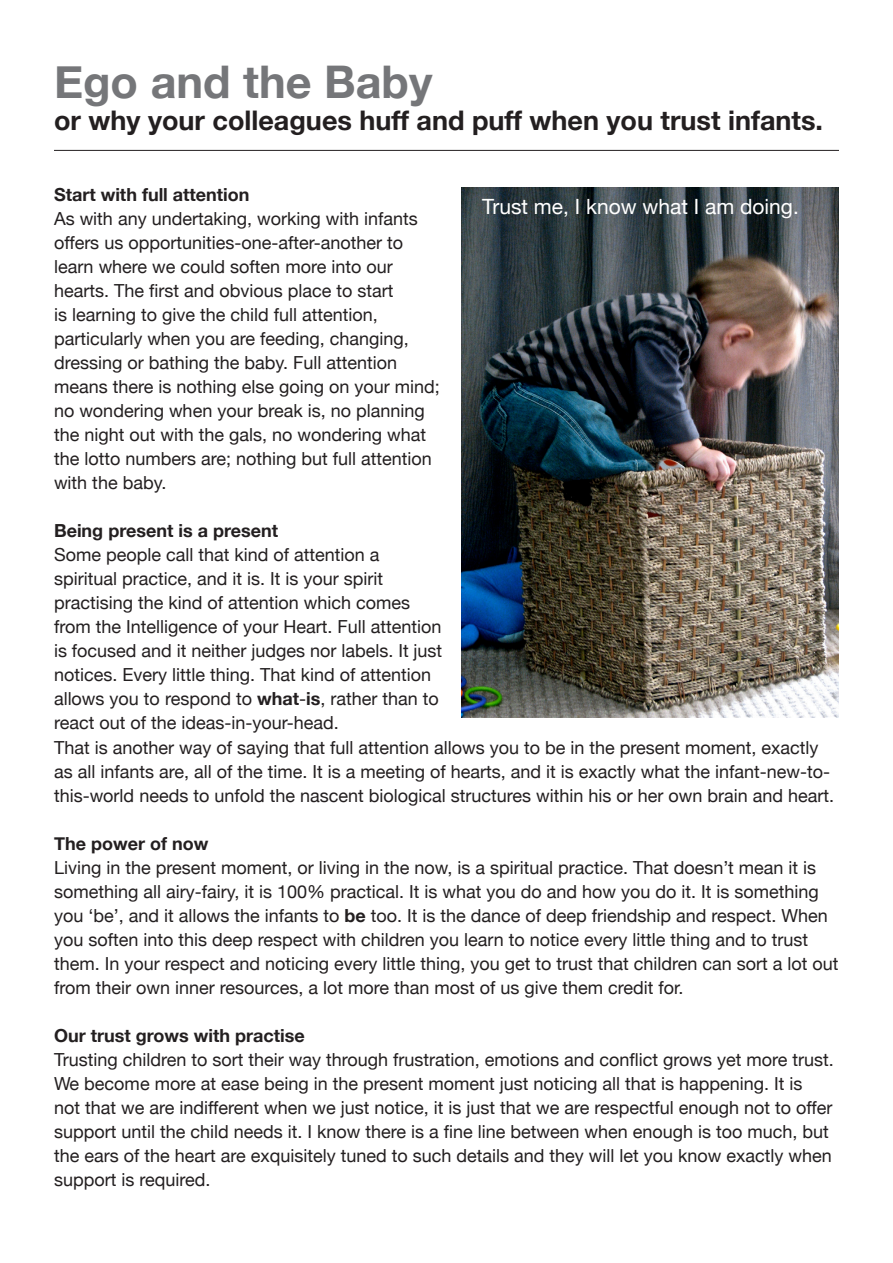
<style>
.page{position:relative;width:893px;height:1263px;background:#fff}
.page>*{position:absolute;margin:0;border:0;box-sizing:border-box;transform-origin:0 0}
.t1{font:700 45px "Helvetica Neue";color:#757679}
.t2{font:700 27px "Helvetica Neue";color:#231f20}
.t3{font:21px "Helvetica Neue";color:#fff}
.t4{font:18px/24px "Helvetica Neue";color:#231f20}
.t5{font:700 18px "Helvetica Neue";color:#231f20}
.s1{font-weight:700}
</style>
<div class="page">
<img style="left:461px;top:187px;width:378px;height:530px">
<hr style="left:54px;top:150px;width:785px;height:1px;background:#231f20">
<h1 class="t1" style="left:54px;top:54px;width:380px">Ego and the Baby</h1>
<h2 class="t2" style="left:54px;top:104px;width:771px">or why your colleagues huff and puff when you trust infants.</h2>
<p class="t5" style="left:54px;top:184px;width:197px">Start with full attention</p>
<p class="t4" style="left:54px;top:207px;width:387px">As with any undertaking, working with infants offers us opportunities-one-after-another to learn where we could soften more into our hearts. The first and obvious place to start<br>is learning to give the child full attention, particularly when you are feeding, changing, dressing or bathing the baby. Full attention means there is nothing else going on your mind; no wondering when your break is, no planning the night out with the gals, no wondering what the lotto numbers are; nothing but full attention with the baby.</p>
<p class="t5" style="left:54px;top:520px;width:226px">Being present is a present</p>
<p class="t4" style="left:54px;top:543px;width:390px">Some people call that kind of attention a spiritual practice, and it is. It is your spirit practising the kind of attention which comes from the Intelligence of your Heart. Full attention is focused and it neither judges nor labels. It just notices. Every little thing. That kind of attention allows you to respond to <span class="s1">what</span>-<span class="s1">is</span>, rather than to react out of the ideas-in-your-head.</p>
<p class="t3" style="left:482px;top:194px;width:318px">Trust me, I know what I am doing.</p>
<p class="t4" style="left:54px;top:736px;width:782px">That is another way of saying that full attention allows you to be in the present moment, exactly as all infants are, all of the time. It is a meeting of hearts, and it is exactly what the infant-new-to&shy;this-world needs to unfold the nascent biological structures within his or her own brain and heart.</p>
<p class="t5" style="left:54px;top:833px;width:156px">The power of now</p>
<p class="t4" style="left:54px;top:855px;width:786px">Living in the present moment, or living in the now, is a spiritual practice. That doesn’t mean it is something all airy-fairy, it is 100% practical. It is what you do and how you do it. It is something you ‘be’, and it allows the infants to <span class="s1">be</span> too. It is the dance of deep friendship and respect. When you soften into this deep respect with children you learn to notice every little thing and to trust them. In your respect and noticing every little thing, you get to trust that children can sort a lot out from their own inner resources, a lot more than most of us give them credit for.</p>
<p class="t5" style="left:54px;top:1025px;width:252px">Our trust grows with practise</p>
<p class="t4" style="left:54px;top:1047px;width:781px">Trusting children to sort their way through frustration, emotions and conflict grows yet more trust.<br>We become more at ease being in the present moment just noticing all that is happening. It is<br>not that we are indifferent when we just notice, it is just that we are respectful enough not to offer support until the child needs it. I know there is a fine line between when enough is too much, but the ears of the heart are exquisitely tuned to such details and they will let you know exactly when support is required.</p>
</div>
